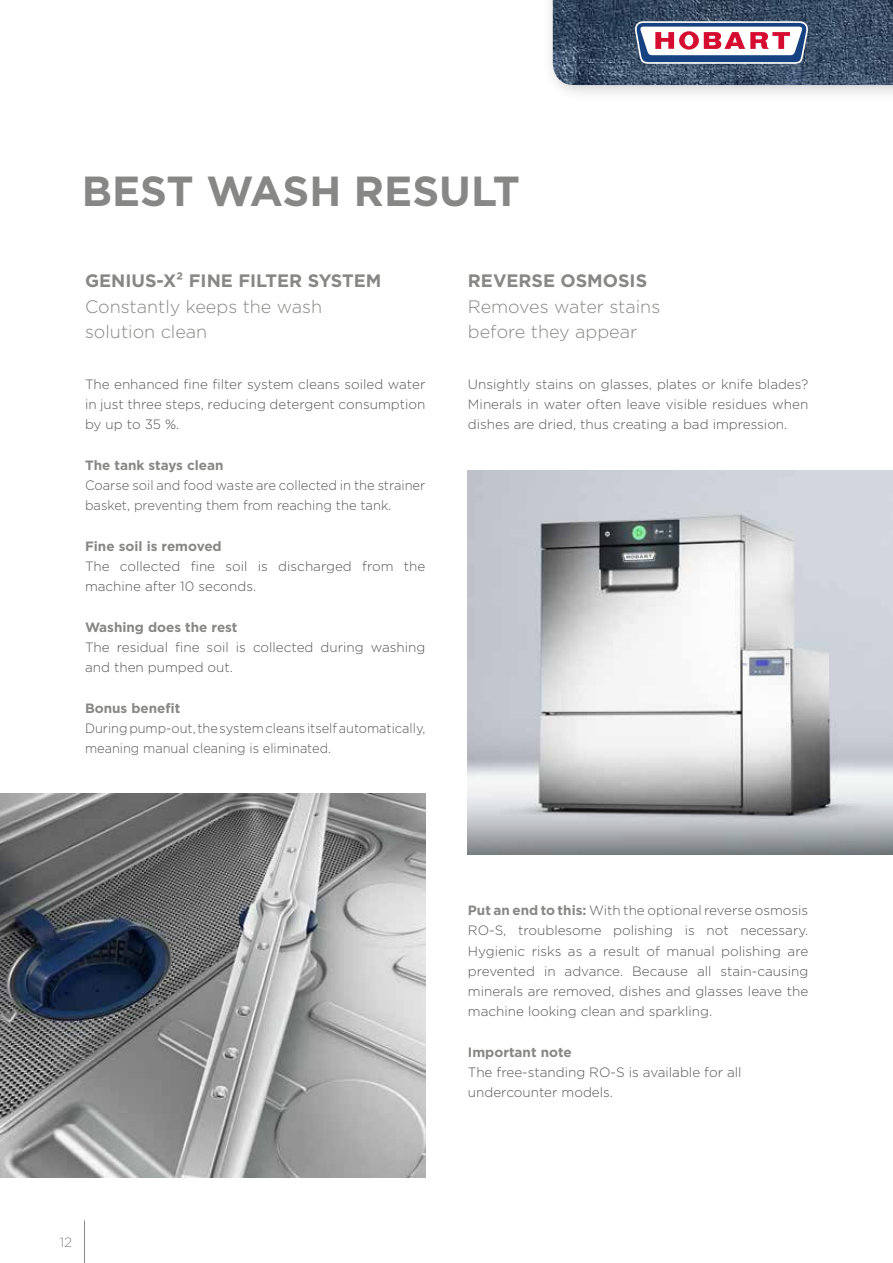
<style>
.page{position:relative;width:893px;height:1263px;background:#fff}
.page>*{position:absolute;margin:0;border:0;box-sizing:border-box;transform-origin:0 0}
.t1{font:700 42px "Gotham";color:#878786}
.t2{font:300 18px/25.5px "Gotham";color:#878786}
.t3{font:700 18px "Gotham";color:#878786}
.t4{font:300 13.5px/20.2px "Gotham";color:#565656;text-align:justify}
.t5{font:300 13.5px/20.2px "Gotham";color:#565656;scale:.96 1}
.t6{font:300 13.5px/20.2px "Gotham";color:#565656;scale:.95 1}
.t7{font:700 13.5px "Gotham";color:#878786}
.t8{font:300 13.5px "Gotham";color:#878786}
.s1{font-weight:700;color:#878786}
</style>
<div class="page">
<hr style="left:84px;top:1220px;width:1px;height:43px;background:#878786">
<img style="left:0;top:794px;width:425px;height:384px">
<img style="left:468px;top:470px;width:425px;height:285px">
<svg style="left:468px;top:755px;width:425px;height:99px;background:#aaacae"></svg>
<div style="left:541px;top:0;width:352px;height:102px;background:#000;opacity:.2"></div>
<img style="left:553px;top:0;width:340px;height:85px">
<svg style="left:635px;top:21px;width:173px;height:43px"></svg>
<h1 class="t1" style="left:82px;top:164px;width:440px">BEST WASH RESULT</h1>
<h2 class="t3" style="left:85px;top:269px;width:298px">GENIUS-X² FINE FILTER SYSTEM</h2>
<h2 class="t2" style="left:85px;top:293px;width:239px">Constantly keeps the wash solution clean</h2>
<p class="t4" style="left:85px;top:373px;width:342px">The enhanced fine filter system cleans soiled water in just three steps, reducing detergent consumption by up to 35 %.</p>
<p class="t7" style="left:85px;top:456px;width:140px">The tank stays clean</p>
<p class="t5" style="left:85px;top:475px;width:356px">Coarse soil and food waste are collected in the strainer basket, preventing them from reaching the tank.</p>
<p class="t7" style="left:85px;top:537px;width:138px">Fine soil is removed</p>
<p class="t4" style="left:85px;top:556px;width:342px">The collected fine soil is discharged from the machine after 10 seconds.</p>
<p class="t7" style="left:85px;top:618px;width:154px">Washing does the rest</p>
<p class="t4" style="left:85px;top:637px;width:342px">The residual fine soil is collected during washing and then pumped out.</p>
<p class="t7" style="left:85px;top:699px;width:97px">Bonus benefit</p>
<p class="t6" style="left:85px;top:718px;width:360px">During pump-out, the system cleans itself automatically, meaning manual cleaning is eliminated.</p>
<h2 class="t3" style="left:468px;top:269px;width:181px">REVERSE OSMOSIS</h2>
<h2 class="t2" style="left:468px;top:293px;width:194px">Removes water stains before they appear</h2>
<p class="t4" style="left:468px;top:373px;width:342px">Unsightly stains on glasses, plates or knife blades?<br>Minerals in water often leave visible residues when dishes are dried, thus creating a bad impression.</p>
<p class="t8" style="left:60px;top:1234px;width:14px">12</p>
<p class="t4" style="left:468px;top:900px;width:342px"><span class="s1">Put an end to this:</span> With the optional reverse osmosis RO-S, troublesome polishing is not necessary.<br>Hygienic risks as a result of manual polishing are prevented in advance. Because all stain-causing minerals are removed, dishes and glasses leave the machine looking clean and sparkling.</p>
<p class="t7" style="left:468px;top:1043px;width:105px">Important note</p>
<p class="t4" style="left:468px;top:1062px;width:275px">The free-standing RO-S is available for all undercounter models.</p>
</div>
